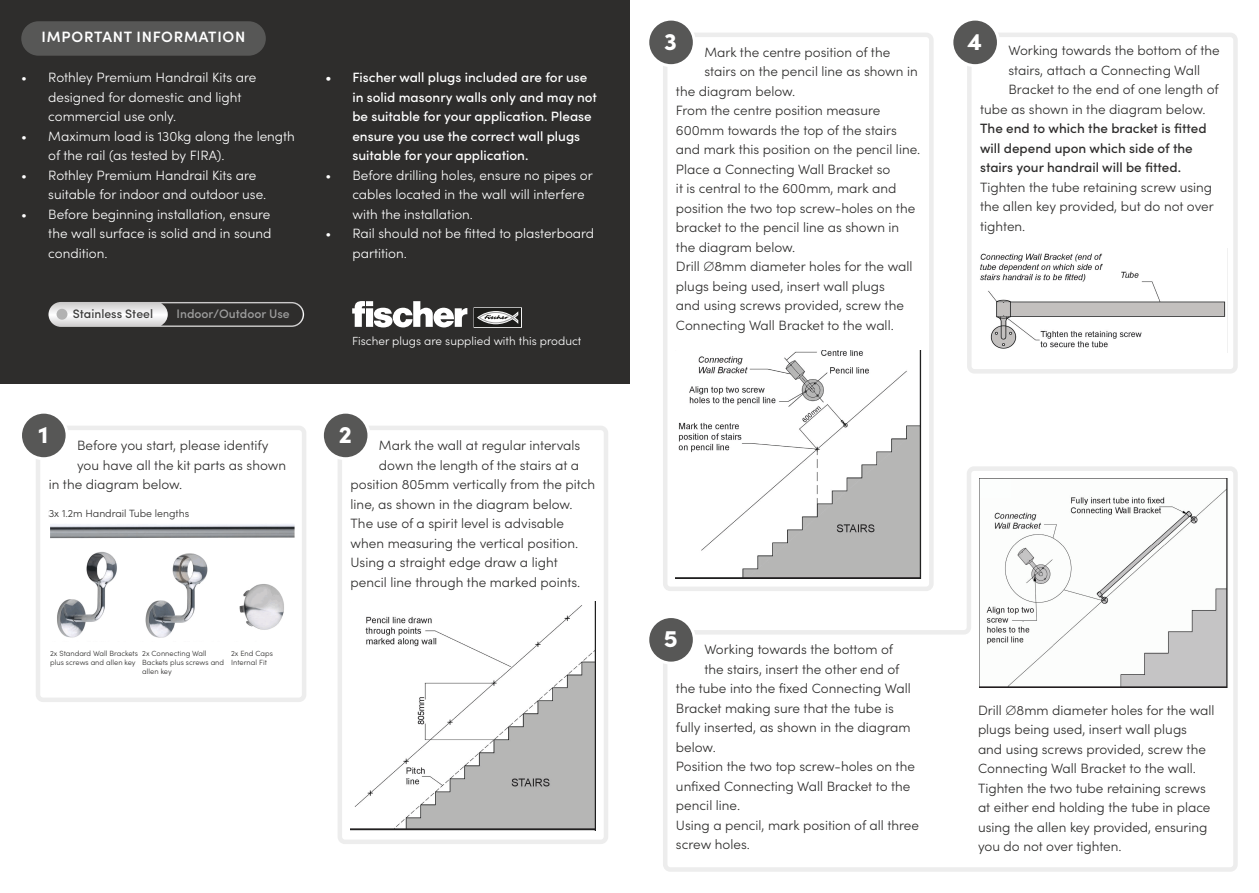
<style>
.page{position:relative;width:1259px;height:893px;background:#fff}
.page>*{position:absolute;margin:0;border:0;box-sizing:border-box;transform-origin:0 0}
.t1{font:900 24px "Sofia Pro";color:#fff}
.t2{font:600 15px "Sofia Pro";letter-spacing:.05em;color:#fff}
.t3{font:300 13.5px/19.5px "Sofia Pro";color:#2e2d2c}
.t4{font:300 13.5px/19.5px "Sofia Pro";color:#fff}
.t5{font:500 13.5px/19.5px "Sofia Pro";color:#fff}
.t6{font:500 13.5px/19.5px "Sofia Pro";color:#2e2d2c}
.t7{font:500 12.3px "Sofia Pro";color:#9d9d9d}
.t8{font:500 12.3px "Sofia Pro";color:#3d3d3c}
.t9{font:300 11.7px "Sofia Pro";color:#fff}
.t10{font:300 10.5px "Sofia Pro";color:#2e2d2c}
.t11{font:300 7.5px/9px "Sofia Pro";color:#2e2d2c}
</style>
<div class="page">
<svg style="left:663px;top:464px;width:575px;height:408px"></svg>
<div style="left:663px;top:33px;width:270px;height:558px;border:4px solid #ededed;border-radius:5px"></div>
<div style="left:36px;top:426px;width:270px;height:276px;border:4px solid #ededed;border-radius:5px"></div>
<div style="left:337px;top:426px;width:271px;height:418px;border:4px solid #ededed;border-radius:5px"></div>
<div style="left:967px;top:33px;width:270px;height:341px;border:4px solid #ededed;border-radius:5px"></div>
<div style="left:0;top:0;width:629px;height:384px;background:#2e2d2c"></div>
<div style="left:21px;top:21px;width:245px;height:35px;background:#575756;border-radius:17px"></div>
<svg style="left:473px;top:307px;width:49px;height:21px"></svg>
<svg style="left:352px;top:301px;width:115px;height:26px"></svg>
<svg style="left:48px;top:302px;width:256px;height:25px"></svg>
<div style="left:57px;top:309px;width:10px;height:11px;background:#b2b2b2;border-radius:50%"></div>
<div style="left:21px;top:412px;width:46px;height:47px;background:#575756;border-radius:50%"></div>
<div style="left:19px;top:411px;width:50px;height:49px;border:3px solid #fff;border-radius:50%"></div>
<div style="left:322px;top:412px;width:47px;height:47px;background:#575756;border-radius:50%"></div>
<div style="left:321px;top:411px;width:49px;height:49px;border:3px solid #fff;border-radius:50%"></div>
<div style="left:648px;top:19px;width:46px;height:47px;background:#575756;border-radius:50%"></div>
<div style="left:646px;top:18px;width:50px;height:49px;border:3px solid #fff;border-radius:50%"></div>
<div style="left:648px;top:616px;width:46px;height:47px;background:#575756;border-radius:50%"></div>
<div style="left:646px;top:615px;width:50px;height:50px;border:3px solid #fff;border-radius:50%"></div>
<div style="left:952px;top:19px;width:46px;height:47px;background:#575756;border-radius:50%"></div>
<div style="left:950px;top:18px;width:50px;height:49px;border:3px solid #fff;border-radius:50%"></div>
<img style="left:350px;top:601px;width:246px;height:229px">
<img style="left:676px;top:350px;width:247px;height:228px">
<img style="left:980px;top:253px;width:246px;height:96px">
<img style="left:48px;top:511px;width:247px;height:127px">
<img style="left:979px;top:479px;width:249px;height:209px">
<div style="left:979px;top:479px;width:31px;height:18px;background:#fcfefd"></div>
<div style="left:49px;top:509px;width:230px;height:12px;background:#fff"></div>
<p class="t2" style="left:42px;top:26px;width:205px">IMPORTANT INFORMATION</p>
<p class="t4" style="left:48px;top:67px;width:210px;text-indent:-27px">• Rothley Premium Handrail Kits are designed for domestic and light commercial use only.</p>
<p class="t4" style="left:48px;top:125px;width:248px;text-indent:-27px">• Maximum load is 130kg along the length of the rail (as tested by FIRA).</p>
<p class="t4" style="left:48px;top:164px;width:219px;text-indent:-27px">• Rothley Premium Handrail Kits are suitable for indoor and outdoor use.</p>
<p class="t4" style="left:48px;top:203px;width:225px;text-align:justify;text-indent:-27px">• Before beginning installation, ensure the wall surface is solid and in sound condition.</p>
<p class="t8" style="left:73px;top:305px;width:82px">Stainless Steel</p>
<p class="t7" style="left:176px;top:305px;width:115px">Indoor/Outdoor Use</p>
<p class="t5" style="left:352px;top:67px;width:246px;text-indent:-27px">• Fischer wall plugs included are for use in solid masonry walls only and may not be suitable for your application. Please ensure you use the correct wall plugs suitable for your application.</p>
<p class="t4" style="left:352px;top:164px;width:242px;text-indent:-27px">• Before drilling holes, ensure no pipes or cables located in the wall will interfere with the installation.</p>
<p class="t4" style="left:352px;top:223px;width:243px;text-indent:-27px">• Rail should not be fitted to plasterboard partition.</p>
<p class="t9" style="left:352px;top:333px;width:231px">Fischer plugs are supplied with this product</p>
<p class="t1" style="left:39px;top:415px;width:11px">1</p>
<p class="t1" style="left:339px;top:415px;width:15px">2</p>
<p class="t3" style="left:77px;top:435px;width:193px">Before you start, please identify</p>
<p class="t3" style="left:77px;top:454px;width:210px">you have all the kit parts as shown</p>
<p class="t3" style="left:49px;top:474px;width:135px">in the diagram below.</p>
<p class="t3" style="left:379px;top:435px;width:203px">Mark the wall at regular intervals</p>
<p class="t3" style="left:379px;top:454px;width:202px">down the length of the stairs at a</p>
<p class="t3" style="left:350px;top:474px;width:246px">position 805mm vertically from the pitch</p>
<p class="t3" style="left:350px;top:493px;width:223px">line, as shown in the diagram below.</p>
<p class="t3" style="left:350px;top:513px;width:229px">The use of a spirit level is advisable when measuring the vertical position.</p>
<p class="t3" style="left:350px;top:552px;width:231px">Using a straight edge draw a light pencil line through the marked points.</p>
<p class="t10" style="left:49px;top:506px;width:142px">3x 1.2m Handrail Tube lengths</p>
<p class="t11" style="left:50px;top:649px;width:89px">2x Standard Wall Brackets plus screws and allen key</p>
<p class="t11" style="left:142px;top:649px;width:83px">2x Connecting Wall<br>Backets plus screws and allen key</p>
<p class="t11" style="left:231px;top:649px;width:43px">2x End Caps</p>
<p class="t11" style="left:231px;top:658px;width:37px">Internal Fit</p>
<p class="t1" style="left:664px;top:22px;width:14px">3</p>
<p class="t3" style="left:704px;top:42px;width:187px">Mark the centre position of the</p>
<p class="t3" style="left:704px;top:61px;width:215px">stairs on the pencil line as shown in</p>
<p class="t3" style="left:676px;top:81px;width:121px">the diagram below.</p>
<p class="t3" style="left:676px;top:100px;width:246px">From the centre position measure<br>600mm towards the top of the stairs and mark this position on the pencil line.</p>
<p class="t3" style="left:676px;top:159px;width:241px">Place a Connecting Wall Bracket so<br>it is central to the 600mm, mark and position the two top screw-holes on the bracket to the pencil line as shown in the diagram below.</p>
<p class="t3" style="left:676px;top:256px;width:238px">Drill ∅8mm diameter holes for the wall plugs being used, insert wall plugs and using screws provided, screw the Connecting Wall Bracket to the wall.</p>
<p class="t1" style="left:967px;top:22px;width:16px">4</p>
<p class="t3" style="left:1008px;top:40px;width:213px">Working towards the bottom of the</p>
<p class="t3" style="left:1008px;top:60px;width:193px">stairs, attach a Connecting Wall</p>
<p class="t3" style="left:1008px;top:79px;width:212px">Bracket to the end of one length of</p>
<p class="t3" style="left:980px;top:99px;width:227px">tube as shown in the diagram below.</p>
<p class="t6" style="left:980px;top:118px;width:228px">The end to which the bracket is fitted will depend upon which side of the stairs your handrail will be fitted.</p>
<p class="t3" style="left:980px;top:177px;width:235px;text-align:justify">Tighten the tube retaining screw using the allen key provided, but do not over tighten.</p>
<p class="t1" style="left:664px;top:620px;width:15px">5</p>
<p class="t3" style="left:704px;top:639px;width:190px">Working towards the bottom of</p>
<p class="t3" style="left:704px;top:658px;width:197px">the stairs, insert the other end of</p>
<p class="t3" style="left:676px;top:678px;width:236px">the tube into the fixed Connecting Wall</p>
<p class="t3" style="left:676px;top:697px;width:219px">Bracket making sure that the tube is</p>
<p class="t3" style="left:676px;top:717px;width:236px">fully inserted, as shown in the diagram</p>
<p class="t3" style="left:676px;top:736px;width:41px">below.</p>
<p class="t3" style="left:676px;top:756px;width:240px">Position the two top screw-holes on the unfixed Connecting Wall Bracket to the pencil line.</p>
<p class="t3" style="left:676px;top:814px;width:245px">Using a pencil, mark position of all three screw holes.</p>
<p class="t3" style="left:978px;top:699px;width:238px">Drill ∅8mm diameter holes for the wall plugs being used, insert wall plugs and using screws provided, screw the Connecting Wall Bracket to the wall.</p>
<p class="t3" style="left:978px;top:777px;width:234px">Tighten the two tube retaining screws at either end holding the tube in place using the allen key provided, ensuring you do not over tighten.</p>
</div>
